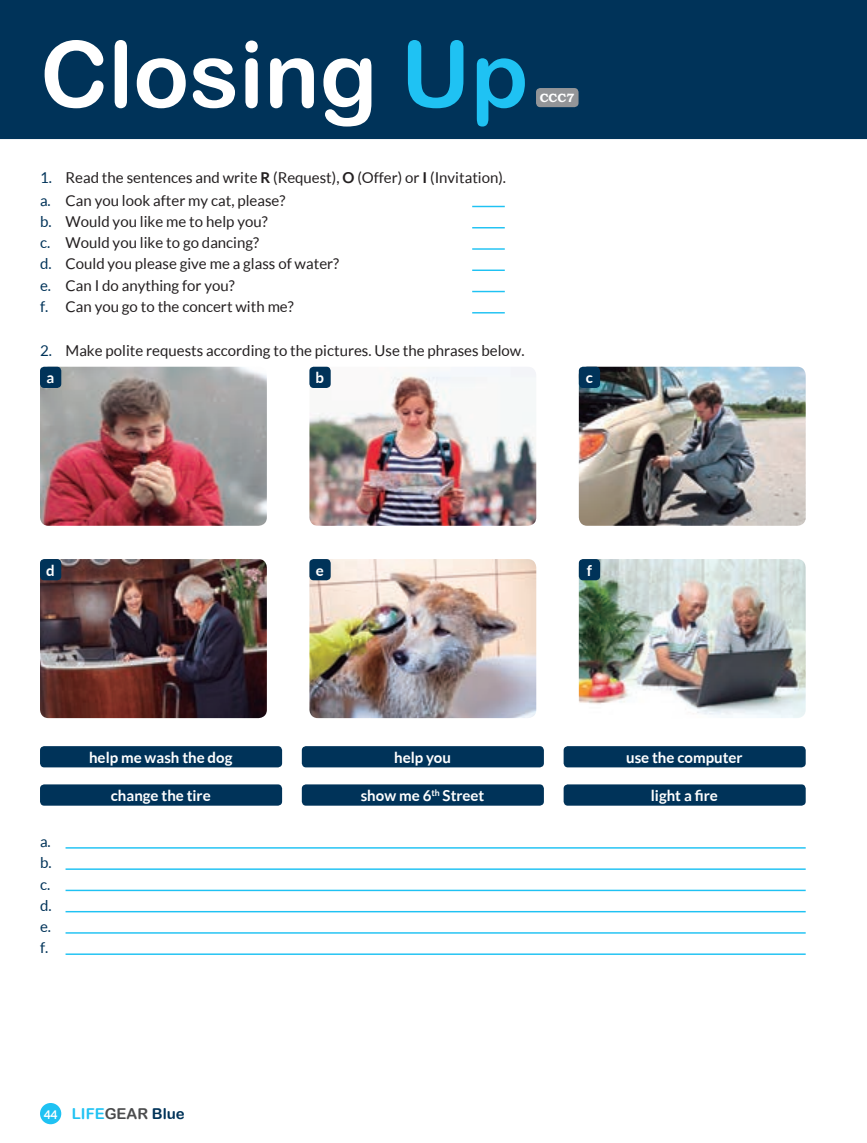
<style>
.page{position:relative;width:867px;height:1143px;background:#fff}
.page>*{position:absolute;margin:0;border:0;box-sizing:border-box;transform-origin:0 0}
.t1{font:92.25px "Arial Rounded MT Bold";color:#fff}
.t2{font:15px/21.3px "Lato";color:#231f20}
.t3{font:700 15px "Lato";color:#fff}
.t4{font:15px "Arial Rounded MT Bold";color:#1fc2f3}
.t5{font:15px/21.3px "Lato";color:#003359;text-align:justify}
.t6{font:700 12px "Bookman Old Style";color:#fff}
.s1{color:#1fc2f3}
.s2{color:#003359}
.s3{font-weight:700}
.s4{font-family:"Lato";font-weight:700;font-size:12px;color:#fff}
.s5{color:#4b4c4d}
</style>
<div class="page">
<div style="left:0;top:0;width:867px;height:139px;background:#003359"></div>
<div style="left:40px;top:1103px;width:21px;height:21px;background:#1fc2f3;border-radius:50%"></div>
<div style="left:536px;top:88px;width:42px;height:19px;background:#939598;border-radius:4px"></div>
<hr style="left:472px;top:206px;width:33px;height:1px;background:#1fc2f3">
<hr style="left:472px;top:227px;width:33px;height:1px;background:#1fc2f3">
<hr style="left:472px;top:248px;width:33px;height:2px;background:#1fc2f3">
<hr style="left:472px;top:270px;width:33px;height:1px;background:#1fc2f3">
<hr style="left:472px;top:291px;width:33px;height:1px;background:#1fc2f3">
<hr style="left:472px;top:312px;width:33px;height:2px;background:#1fc2f3">
<img style="left:40px;top:367px;width:227px;height:159px">
<img style="left:40px;top:559px;width:227px;height:159px">
<img style="left:309px;top:367px;width:227px;height:159px">
<img style="left:309px;top:559px;width:227px;height:159px">
<img style="left:579px;top:367px;width:226px;height:159px">
<img style="left:579px;top:559px;width:226px;height:159px">
<div style="left:40px;top:746px;width:242px;height:21px;background:#003359;border-radius:4px"></div>
<div style="left:40px;top:784px;width:242px;height:22px;background:#003359;border-radius:4px"></div>
<div style="left:302px;top:746px;width:242px;height:21px;background:#003359;border-radius:4px"></div>
<div style="left:302px;top:784px;width:242px;height:22px;background:#003359;border-radius:4px"></div>
<div style="left:563px;top:746px;width:242px;height:21px;background:#003359;border-radius:4px"></div>
<div style="left:563px;top:784px;width:242px;height:22px;background:#003359;border-radius:4px"></div>
<div style="left:40px;top:367px;width:21px;height:21px;background:#003359;border-radius:4px"></div>
<div style="left:40px;top:559px;width:21px;height:21px;background:#003359;border-radius:4px"></div>
<div style="left:309px;top:367px;width:22px;height:21px;background:#003359;border-radius:4px"></div>
<div style="left:309px;top:559px;width:22px;height:21px;background:#003359;border-radius:4px"></div>
<div style="left:579px;top:367px;width:21px;height:21px;background:#003359;border-radius:4px"></div>
<div style="left:579px;top:559px;width:21px;height:21px;background:#003359;border-radius:4px"></div>
<hr style="left:66px;top:847px;width:739px;height:2px;background:#1fc2f3">
<hr style="left:66px;top:868px;width:739px;height:2px;background:#1fc2f3">
<hr style="left:66px;top:890px;width:739px;height:1px;background:#1fc2f3">
<hr style="left:66px;top:911px;width:739px;height:1px;background:#1fc2f3">
<hr style="left:66px;top:932px;width:739px;height:2px;background:#1fc2f3">
<hr style="left:66px;top:953px;width:739px;height:2px;background:#1fc2f3">
<h1 class="t1" style="left:40px;top:20px;width:490px">Closing <span class="s1">Up</span></h1>
<p class="t6" style="left:540px;top:91px;width:36px">CCC7</p>
<p class="t2" style="left:40px;top:166px;width:467px;line-height:22.6px"><span class="s2">1.</span> Read the sentences and write <span class="s3">R</span> (Request), <span class="s3">O</span> (Offer) or <span class="s3">I</span> (Invitation). <span class="s2">a.</span> Can you look after my cat, please?</p>
<p class="t2" style="left:40px;top:211px;width:301px"><span class="s2">b.</span> Would you like me to help you?<br><span class="s2">c.</span> Would you like to go dancing?<br><span class="s2">d.</span> Could you please give me a glass of water? <span class="s2">e.</span> Can I do anything for you?<br><span class="s2">f.</span> Can you go to the concert with me?</p>
<p class="t2" style="left:40px;top:340px;width:486px"><span class="s2">2.</span> Make polite requests according to the pictures. Use the phrases below.</p>
<p class="t3" style="left:47px;top:369px;width:9px">a</p>
<p class="t3" style="left:316px;top:369px;width:10px">b</p>
<p class="t3" style="left:586px;top:369px;width:9px">c</p>
<p class="t3" style="left:46px;top:562px;width:10px">d</p>
<p class="t5" style="left:40px;top:831px;width:13px">a. b. c. d. e. f.</p>
<p class="t3" style="left:89px;top:749px;width:145px">help me wash the dog</p>
<p class="t3" style="left:111px;top:787px;width:101px">change the tire</p>
<p class="t4" style="left:44px;top:1104px;width:143px"><span class="s4">44</span> LIFE<span class="s5">GEAR</span> <span class="s2">Blue</span></p>
<p class="t3" style="left:316px;top:562px;width:10px">e</p>
<p class="t3" style="left:394px;top:749px;width:58px">help you</p>
<p class="t3" style="left:361px;top:787px;width:125px">show me 6<sup>th</sup> Street</p>
<p class="t3" style="left:586px;top:562px;width:7px">f</p>
<p class="t3" style="left:626px;top:749px;width:118px">use the computer</p>
<p class="t3" style="left:651px;top:787px;width:68px">light a fire</p>
</div>
